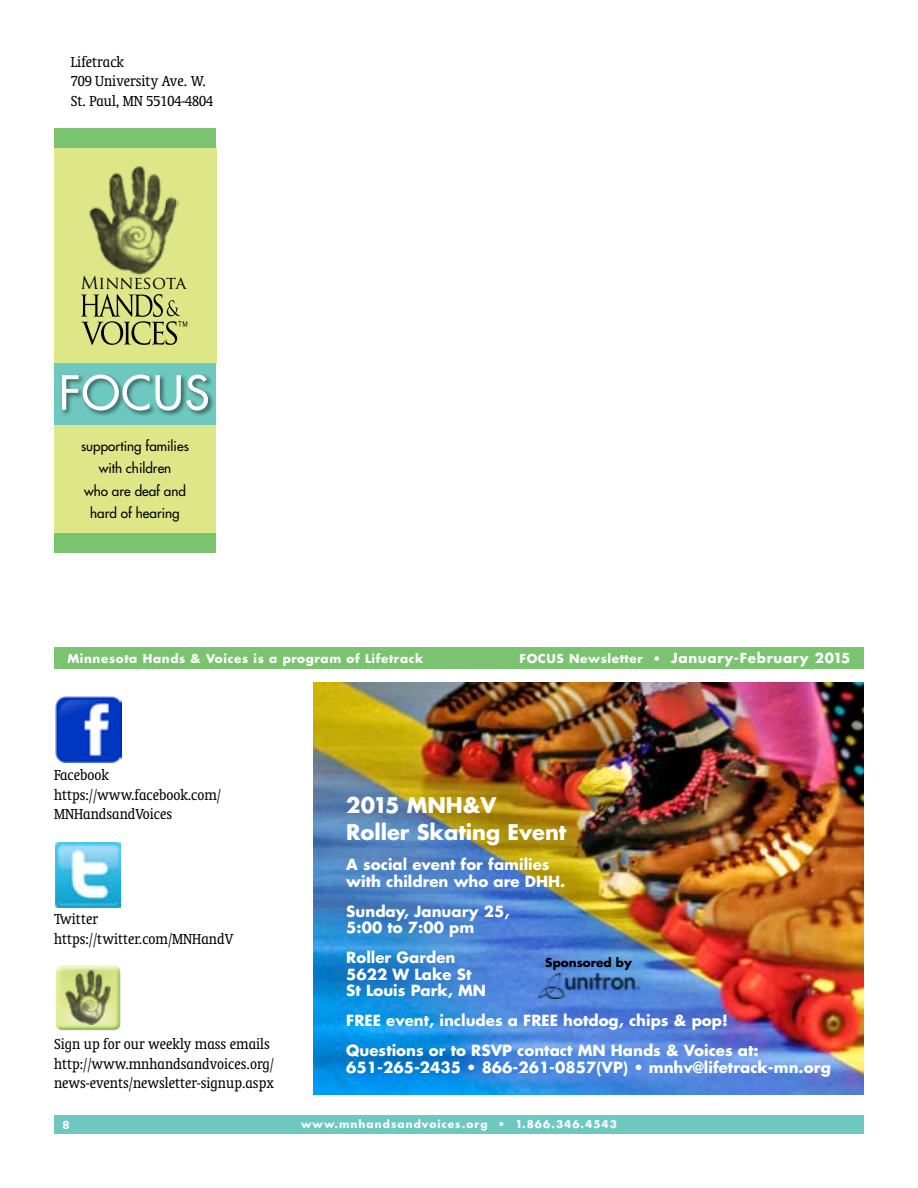
<style>
.page{position:relative;width:918px;height:1188px;background:#fff}
.page>*{position:absolute;margin:0;border:0;box-sizing:border-box;transform-origin:0 0}
.t1{font:700 21px/27px "Futura";color:#fff}
.t2{font:17.4px "Trajan Pro";letter-spacing:-.02em;color:#010101}
.t3{font:condensed 16.5px/19.5px "Oranda BT";color:#000}
.t4{font:700 15px/16.5px "Futura";color:#fff}
.t5{font:13.5px/22.5px "Futura";color:#000;text-align:center}
.t6{font:700 13.5px "Futura";letter-spacing:.05em;color:#fff}
.t7{font:700 12px "Futura";letter-spacing:.05em;color:#fff}
.t8{font:700 12px "Futura";color:#000}
.t9{font:700 12px "Gill Sans";color:#fff}
.t10{font:700 10.5px "Futura";letter-spacing:.1em;color:#fff}
.s1{font-size:12px}
</style>
<div class="page">
<div style="left:54px;top:648px;width:810px;height:21px;background:#7ac470"></div>
<div style="left:54px;top:363px;width:162px;height:63px;background:#6dc8bf"></div>
<div style="left:54px;top:128px;width:162px;height:20px;background:#7ac470"></div>
<div style="left:54px;top:148px;width:162px;height:215px;background:#dee787"></div>
<img style="left:89px;top:166px;width:90px;height:110px">
<svg style="left:81px;top:294px;width:106px;height:51px"></svg>
<div style="left:54px;top:425px;width:162px;height:108px;background:#dee787"></div>
<div style="left:60px;top:373px;width:155px;height:43px;background:#000;opacity:.5"></div>
<svg style="left:62px;top:374px;width:146px;height:37px"></svg>
<div style="left:54px;top:533px;width:162px;height:20px;background:#7ac470"></div>
<img style="left:56px;top:696px;width:66px;height:67px">
<img style="left:56px;top:842px;width:64px;height:65px">
<div style="left:52px;top:965px;width:74px;height:67px;background:#7ac470;opacity:.75"></div>
<svg style="left:58px;top:968px;width:60px;height:59px"></svg>
<img style="left:66px;top:971px;width:44px;height:54px">
<div style="left:54px;top:1115px;width:810px;height:19px;background:#6dc8bf"></div>
<img style="left:313px;top:683px;width:551px;height:411px">
<img style="left:538px;top:973px;width:101px;height:25px">
<p class="t3" style="left:71px;top:52px;width:144px">Lifetrack<br>709 University Ave. W.<br>St. Paul, MN 55104-4804</p>
<p class="t2" style="left:80px;top:272px;width:108px">Minnesota</p>
<p class="t5" style="left:81px;top:434px;width:109px">supporting families with children<br>who are deaf and hard of hearing</p>
<p class="t7" style="left:68px;top:650px;width:357px">Minnesota Hands &amp; Voices is a program of Lifetrack</p>
<p class="t6" style="left:520px;top:649px;width:332px"><span class="s1">FOCUS Newsletter •</span> January-February 2015</p>
<p class="t3" style="left:54px;top:765px;width:169px">Facebook https://www.facebook.com/<br>MNHandsandVoices</p>
<h1 class="t1" style="left:346px;top:791px;width:222px">2015 MNH&amp;V<br>Roller Skating Event</h1>
<p class="t4" style="left:346px;top:856px;width:221px">A social event for families with children who are DHH.</p>
<p class="t4" style="left:346px;top:903px;width:165px">Sunday, January 25,<br>5:00 to 7:00 pm</p>
<p class="t4" style="left:346px;top:949px;width:141px">Roller Garden<br>5622 W Lake St<br>St Louis Park, MN</p>
<p class="t4" style="left:346px;top:1005px;width:414px;line-height:30px">FREE event, includes a FREE hotdog, chips &amp; pop!<br>Questions or to RSVP contact MN Hands &amp; Voices at:</p>
<p class="t4" style="left:346px;top:1059px;width:486px">651-265-2435 • 866-261-0857(VP) • mnhv@lifetrack-mn.org</p>
<p class="t3" style="left:54px;top:909px;width:181px">Twitter https://twitter.com/MNHandV</p>
<p class="t8" style="left:545px;top:954px;width:88px">Sponsored by</p>
<p class="t3" style="left:54px;top:1034px;width:221px">Sign up for our weekly mass emails http://www.mnhandsandvoices.org/ news-events/newsletter-signup.aspx</p>
<p class="t9" style="left:63px;top:1115px;width:9px">8</p>
<p class="t10" style="left:301px;top:1117px;width:317px">www.mnhandsandvoices.org • 1.866.346.4543</p>
</div>
